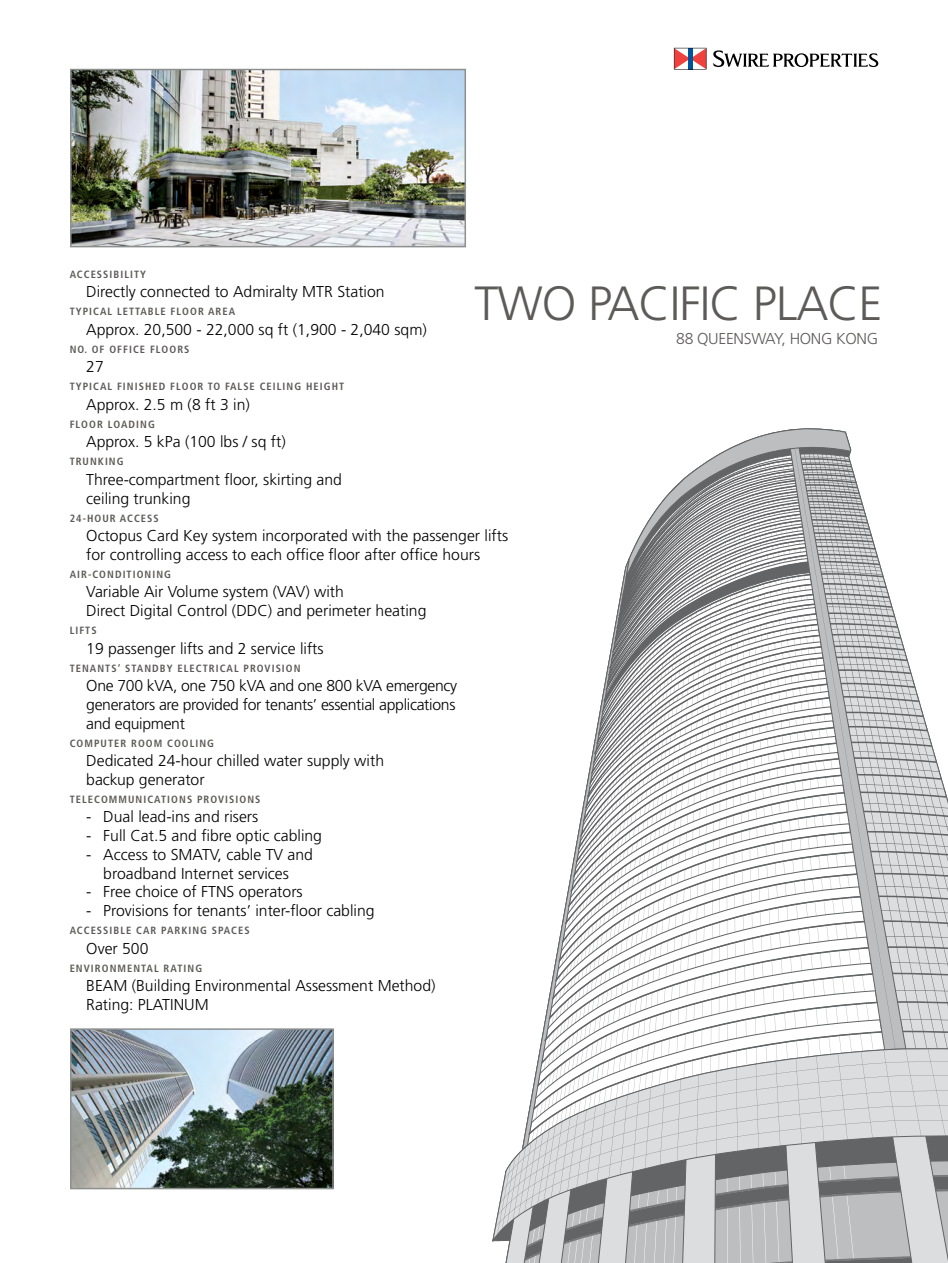
<style>
.page{position:relative;width:948px;height:1263px;background:#fff}
.page>*{position:absolute;margin:0;border:0;box-sizing:border-box;transform-origin:0 0}
.t1{font:300 48px "Frutiger LT";letter-spacing:-.02em;color:#5d5b59}
.t2{font:300 15.75px/18.8px "Frutiger LT";color:#000}
.t3{font:300 15.75px "Frutiger LT";letter-spacing:-.02em;color:#5d5b59}
.t4{font:700 condensed 10.5px "Frutiger LT";letter-spacing:.1em;color:#5d5b59}
</style>
<div class="page">
<svg style="left:713px;top:50px;width:164px;height:17px"></svg>
<svg style="left:673px;top:48px;width:33px;height:22px"></svg>
<img style="left:73px;top:1031px;width:242px;height:155px">
<div style="left:70px;top:1028px;width:263px;height:161px;border:2px solid #8e9090"></div>
<img style="left:73px;top:72px;width:390px;height:172px">
<div style="left:70px;top:69px;width:396px;height:178px;border:2px solid #8e9090"></div>
<img style="left:315px;top:1028px;width:19px;height:162px">
<svg style="left:497px;top:428px;width:450px;height:835px"></svg>
<p class="t4" style="left:70px;top:268px;width:78px">ACCESSIBILITY</p>
<p class="t4" style="left:70px;top:306px;width:167px">TYPICAL LETTABLE FLOOR AREA</p>
<p class="t4" style="left:70px;top:343px;width:121px">NO. OF OFFICE FLOORS</p>
<p class="t4" style="left:70px;top:380px;width:276px">TYPICAL FINISHED FLOOR TO FALSE CEILING HEIGHT</p>
<p class="t4" style="left:70px;top:418px;width:87px">FLOOR LOADING</p>
<p class="t4" style="left:70px;top:455px;width:55px">TRUNKING</p>
<p class="t2" style="left:86px;top:283px;width:300px">Directly connected to Admiralty MTR Station</p>
<p class="t2" style="left:86px;top:320px;width:342px">Approx. 20,500 - 22,000 sq ft (1,900 - 2,040 sqm)</p>
<p class="t2" style="left:86px;top:358px;width:19px">27</p>
<p class="t2" style="left:86px;top:395px;width:165px">Approx. 2.5 m (8 ft 3 in)</p>
<p class="t2" style="left:86px;top:433px;width:201px">Approx. 5 kPa (100 lbs / sq ft)</p>
<p class="t2" style="left:86px;top:470px;width:257px">Three-compartment floor, skirting and ceiling trunking</p>
<p class="t2" style="left:86px;top:527px;width:423px">Octopus Card Key system incorporated with the passenger lifts for controlling access to each office floor after office hours</p>
<p class="t2" style="left:86px;top:583px;width:341px">Variable Air Volume system (VAV) with<br>Direct Digital Control (DDC) and perimeter heating</p>
<p class="t2" style="left:86px;top:639px;width:239px">19 passenger lifts and 2 service lifts</p>
<p class="t2" style="left:86px;top:677px;width:372px;text-align:justify">One 700 kVA, one 750 kVA and one 800 kVA emergency generators are provided for tenants’ essential applications and equipment</p>
<p class="t2" style="left:86px;top:752px;width:299px">Dedicated 24-hour chilled water supply with backup generator</p>
<p class="t2" style="left:86px;top:808px;width:173px">- Dual lead-ins and risers</p>
<p class="t2" style="left:86px;top:827px;width:237px">- Full Cat.5 and fibre optic cabling</p>
<p class="t2" style="left:86px;top:845px;width:228px;text-align:center">- Access to SMATV, cable TV and broadband Internet services</p>
<p class="t2" style="left:86px;top:883px;width:218px">- Free choice of FTNS operators</p>
<p class="t2" style="left:86px;top:901px;width:290px">- Provisions for tenants’ inter-floor cabling</p>
<p class="t2" style="left:86px;top:939px;width:64px">Over 500</p>
<p class="t2" style="left:86px;top:976px;width:350px">BEAM (Building Environmental Assessment Method)<br>Rating: PLATINUM</p>
<h1 class="t1" style="left:474px;top:276px;width:409px">TWO PACIFIC PLACE</h1>
<p class="t3" style="left:676px;top:330px;width:203px">88 QUEENSWAY, HONG KONG</p>
<p class="t4" style="left:70px;top:512px;width:91px">24-HOUR ACCESS</p>
<p class="t4" style="left:70px;top:568px;width:103px">AIR-CONDITIONING</p>
<p class="t4" style="left:70px;top:624px;width:28px">LIFTS</p>
<p class="t4" style="left:70px;top:662px;width:232px">TENANTS’ STANDBY ELECTRICAL PROVISION</p>
<p class="t4" style="left:70px;top:737px;width:146px">COMPUTER ROOM COOLING</p>
<p class="t4" style="left:70px;top:793px;width:192px">TELECOMMUNICATIONS PROVISIONS</p>
<p class="t4" style="left:70px;top:924px;width:181px">ACCESSIBLE CAR PARKING SPACES</p>
<p class="t4" style="left:70px;top:962px;width:134px">ENVIRONMENTAL RATING</p>
</div>
